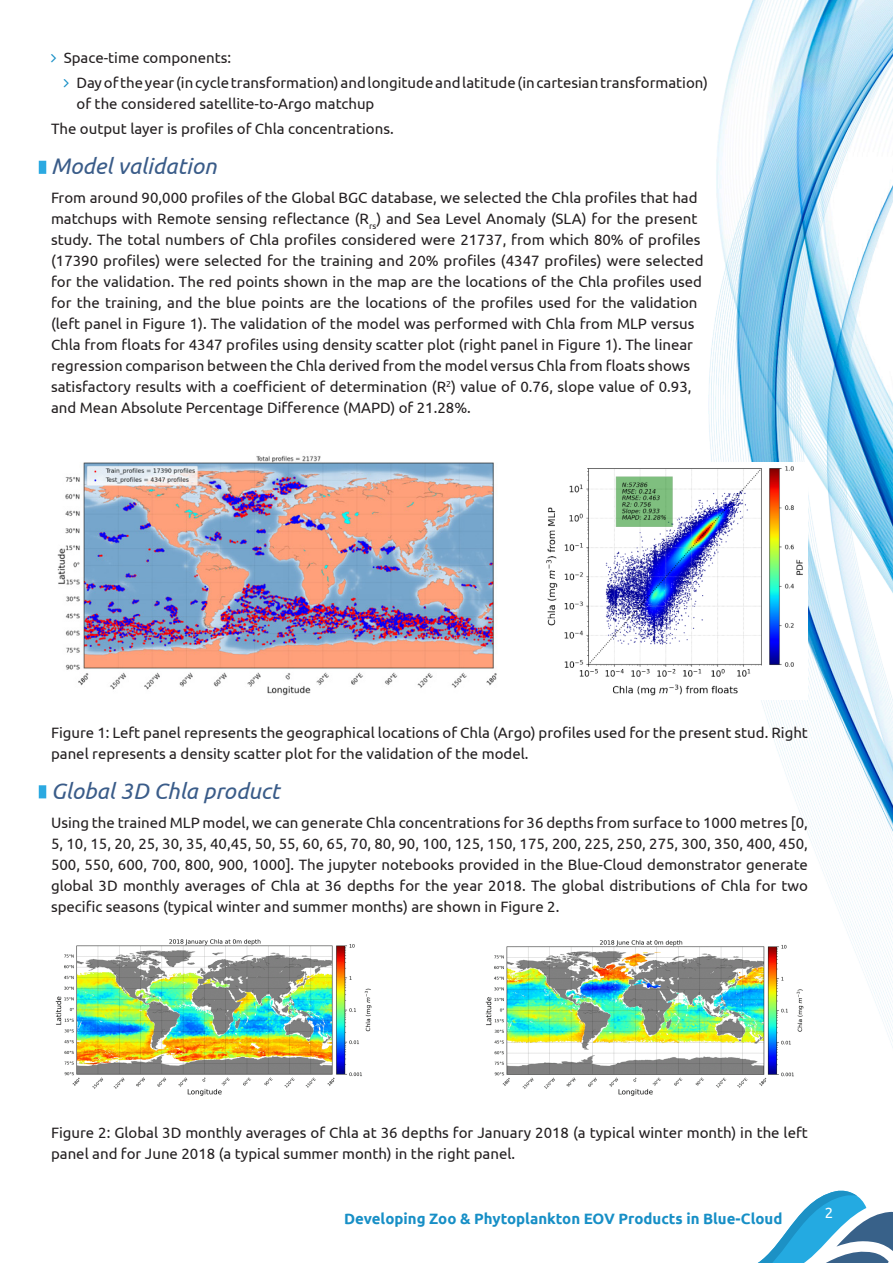
<style>
.page{position:relative;width:893px;height:1263px;background:#fff}
.page>*{position:absolute;margin:0;border:0;box-sizing:border-box;transform-origin:0 0}
.t1{font:italic 22.5px "Ubuntu";color:#3a5c89}
.t2{font:15px/21px "Ubuntu";color:#231f20}
.t3{font:700 15px "Ubuntu";color:#178fc6}
.t4{font:15px "Ubuntu";color:#fff}
</style>
<div class="page">
<img style="left:708px;top:0;width:185px;height:1048px">
<svg style="left:758px;top:1190px;width:135px;height:73px"></svg>
<div style="left:39px;top:161px;width:7px;height:13px;background:#2ba9e1"></div>
<div style="left:39px;top:785px;width:7px;height:13px;background:#2ba9e1"></div>
<img style="left:57px;top:455px;width:440px;height:241px">
<img style="left:546px;top:463px;width:262px;height:237px">
<img style="left:55px;top:939px;width:317px;height:157px">
<img style="left:485px;top:936px;width:323px;height:160px">
<p class="t2" style="left:64px;top:46px;width:169px">Space-time components:</p>
<p class="t2" style="left:77px;top:72px;width:633px">Day of the year (in cycle transformation) and longitude and latitude (in cartesian transformation) of the considered satellite-to-Argo matchup</p>
<p class="t2" style="left:51px;top:118px;width:344px">The output layer is profiles of Chla concentrations.</p>
<h3 class="t1" style="left:51px;top:152px;width:167px">Model validation</h3>
<p class="t2" style="left:51px;top:187px;width:654px">From around 90,000 profiles of the Global BGC database, we selected the Chla profiles that had matchups with Remote sensing reflectance (R<sub>rs</sub>) and Sea Level Anomaly (SLA) for the present study. The total numbers of Chla profiles considered were 21737, from which 80% of profiles (17390 profiles) were selected for the training and 20% profiles (4347 profiles) were selected for the validation. The red points shown in the map are the locations of the Chla profiles used for the training, and the blue points are the locations of the profiles used for the validation (left panel in Figure 1). The validation of the model was performed with Chla from MLP versus Chla from floats for 4347 profiles using density scatter plot (right panel in Figure 1). The linear regression comparison between the Chla derived from the model versus Chla from floats shows satisfactory results with a coefficient of determination (R<sup>2</sup>) value of 0.76, slope value of 0.93, and Mean Absolute Percentage Difference (MAPD) of 21.28%.</p>
<p class="t2" style="left:51px;top:721px;width:758px">Figure 1: Left panel represents the geographical locations of Chla (Argo) profiles used for the present stud. Right panel represents a density scatter plot for the validation of the model.</p>
<h3 class="t1" style="left:51px;top:777px;width:230px">Global 3D Chla product</h3>
<p class="t2" style="left:51px;top:812px;width:758px;text-align:justify">Using the trained MLP model, we can generate Chla concentrations for 36 depths from surface to 1000 metres [0, 5, 10, 15, 20, 25, 30, 35, 40,45, 50, 55, 60, 65, 70, 80, 90, 100, 125, 150, 175, 200, 225, 250, 275, 300, 350, 400, 450, 500, 550, 600, 700, 800, 900, 1000]. The jupyter notebooks provided in the Blue-Cloud demonstrator generate global 3D monthly averages of Chla at 36 depths for the year 2018. The global distributions of Chla for two specific seasons (typical winter and summer months) are shown in Figure 2.</p>
<p class="t2" style="left:51px;top:1121px;width:758px">Figure 2: Global 3D monthly averages of Chla at 36 depths for January 2018 (a typical winter month) in the left panel and for June 2018 (a typical summer month) in the right panel.</p>
<p class="t3" style="left:344px;top:1209px;width:440px">Developing Zoo &amp; Phytoplankton EOV Products in Blue-Cloud</p>
<p class="t4" style="left:825px;top:1204px;width:10px">2</p>
</div>
